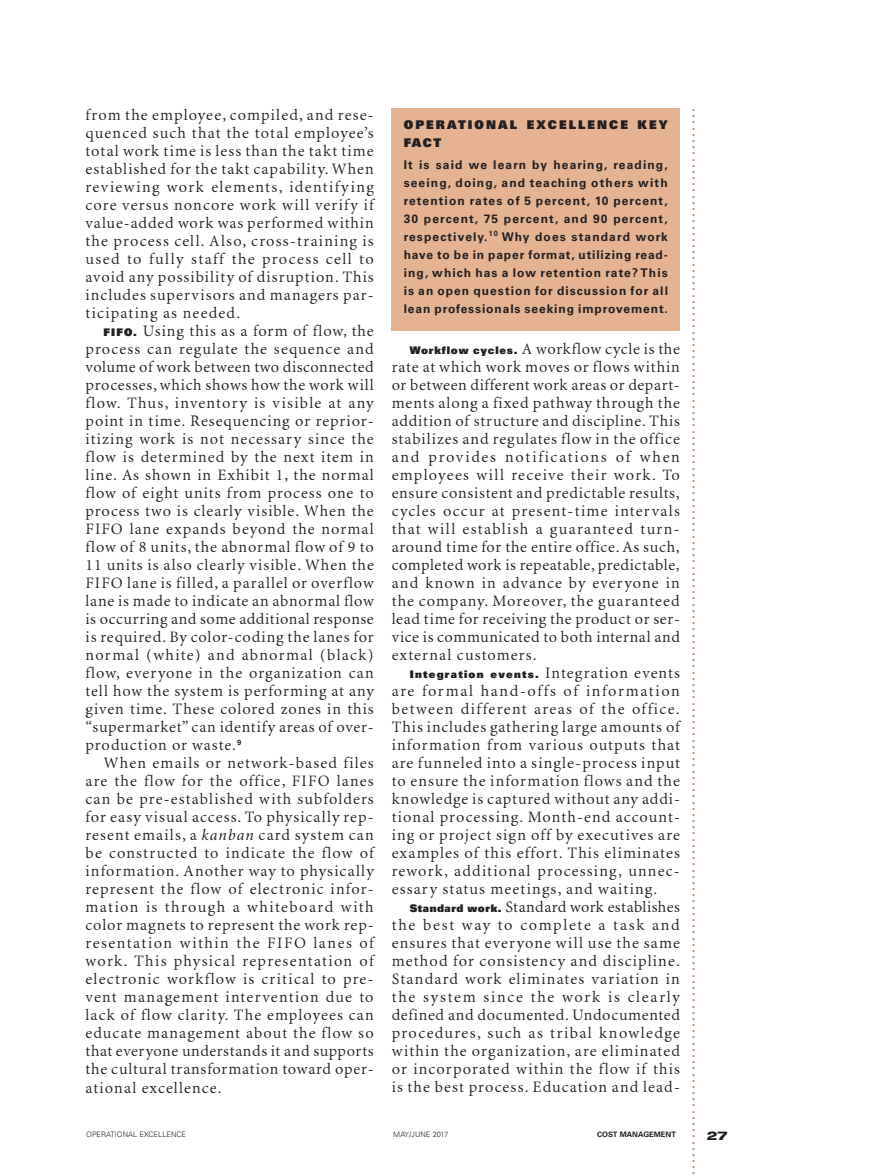
<style>
.page{position:relative;width:878px;height:1175px;background:#fff}
.page>*{position:absolute;margin:0;border:0;box-sizing:border-box;transform-origin:0 0}
.t1{font:15.75px/18px "Minion MM 345 wt 600 wd 6 op";letter-spacing:.075em;color:#231f20;text-align:justify}
.t2{font:15.75px "Minion MM 345 wt 600 wd 6 op";letter-spacing:.095em;color:#231f20}
.t3{font:15.75px "Minion MM 345 wt 600 wd 6 op";letter-spacing:.04em;color:#231f20}
.t4{font:15.75px "Minion MM 345 wt 600 wd 6 op";letter-spacing:.055em;color:#231f20}
.t5{font:15.75px "Minion MM 345 wt 600 wd 6 op";letter-spacing:.115em;color:#231f20}
.t6{font:15.75px "Minion MM 345 wt 600 wd 6 op";letter-spacing:.035em;color:#231f20}
.t7{font:15.75px "Minion MM 345 wt 600 wd 6 op";letter-spacing:.05em;color:#231f20}
.t8{font:15.75px "Minion MM 345 wt 600 wd 6 op";letter-spacing:.1em;color:#231f20}
.t9{font:15.75px "Minion MM 345 wt 600 wd 6 op";letter-spacing:.105em;color:#231f20}
.t10{font:15.75px "Minion MM 345 wt 600 wd 6 op";letter-spacing:.11em;color:#231f20}
.t11{font:15px "Helvetica";color:#c05a1e}
.t12{font:700 12px/18px "Univers";letter-spacing:.085em;color:#231f20;text-align:justify}
.t13{font:900 12px/18px "Univers";letter-spacing:.17em;color:#231f20}
.t14{font:800 expanded 12px "Helvetica Neue";color:#231f20}
.t15{font:900 10.5px "Univers";letter-spacing:.12em;color:#231f20}
.t16{font:300 7.5px "Univers";color:#231f20}
.t17{font:700 7.5px "Univers";color:#231f20}
.t18{font:700 7.5px "Helvetica";color:#231f20}
.s1{font-family:"Univers";font-weight:900;font-size:10.5px}
.s2{font-family:"Minion MM It 367 wt 585 wd 11 op"}
.s3{font-family:"Minion MM 345 wt 600 wd 6 op";font-weight:400;font-size:15.75px}
</style>
<div class="page">
<div style="left:392px;top:108px;width:288px;height:222px;background:#e5b390"></div>
<p class="t1" style="left:86px;top:107px;width:290px">from the employee, compiled, and rese-</p>
<p class="t1" style="left:86px;top:125px;width:289px">quenced such that the total employee’s</p>
<p class="t1" style="left:86px;top:143px;width:289px">total work time is less than the takt time</p>
<p class="t1" style="left:86px;top:161px;width:289px">established for the takt capability. When</p>
<p class="t2" style="left:86px;top:181px;width:289px">reviewing work elements, identifying</p>
<p class="t1" style="left:86px;top:197px;width:289px">core versus noncore work will verify if</p>
<p class="t1" style="left:86px;top:215px;width:290px">value-added work was performed within</p>
<p class="t1" style="left:86px;top:233px;width:289px">the process cell. Also, cross-training is</p>
<p class="t8" style="left:86px;top:253px;width:289px">used to fully staff the process cell to</p>
<p class="t1" style="left:86px;top:269px;width:290px">avoid any possibility of disruption. This</p>
<p class="t1" style="left:86px;top:287px;width:289px">includes supervisors and managers par-</p>
<p class="t1" style="left:86px;top:305px;width:156px">ticipating as needed.</p>
<p class="t1" style="left:104px;top:323px;width:272px"><span class="s1">FIFO.</span> Using this as a form of flow, the</p>
<p class="t1" style="left:86px;top:341px;width:289px">process can regulate the sequence and</p>
<p class="t3" style="left:86px;top:361px;width:290px">volume of work between two disconnected</p>
<p class="t4" style="left:86px;top:379px;width:290px">processes, which shows how the work will</p>
<p class="t1" style="left:86px;top:395px;width:289px">flow. Thus, inventory is visible at any</p>
<p class="t1" style="left:86px;top:413px;width:289px">point in time. Resequencing or reprior-</p>
<p class="t1" style="left:86px;top:431px;width:290px">itizing work is not necessary since the</p>
<p class="t1" style="left:86px;top:449px;width:289px">flow is determined by the next item in</p>
<p class="t1" style="left:86px;top:467px;width:289px">line. As shown in Exhibit 1, the normal</p>
<p class="t1" style="left:86px;top:485px;width:289px">flow of eight units from process one to</p>
<p class="t1" style="left:86px;top:503px;width:289px">process two is clearly visible. When the</p>
<p class="t1" style="left:86px;top:521px;width:289px">FIFO lane expands beyond the normal</p>
<p class="t1" style="left:86px;top:539px;width:290px">flow of 8 units, the abnormal flow of 9 to</p>
<p class="t1" style="left:86px;top:557px;width:290px">11 units is also clearly visible. When the</p>
<p class="t1" style="left:86px;top:575px;width:289px">FIFO lane is filled, a parallel or overflow</p>
<p class="t4" style="left:86px;top:595px;width:290px">lane is made to indicate an abnormal flow</p>
<p class="t3" style="left:86px;top:613px;width:290px">is occurring and some additional response</p>
<p class="t1" style="left:86px;top:629px;width:290px">is required. By color-coding the lanes for</p>
<p class="t1" style="left:86px;top:647px;width:289px">normal (white) and abnormal (black)</p>
<p class="t1" style="left:86px;top:665px;width:289px">flow, everyone in the organization can</p>
<p class="t1" style="left:86px;top:683px;width:289px">tell how the system is performing at any</p>
<p class="t1" style="left:86px;top:701px;width:289px">given time. These colored zones in this</p>
<p class="t1" style="left:86px;top:719px;width:290px">“supermarket” can identify areas of over-</p>
<p class="t1" style="left:86px;top:737px;width:157px">production or waste.<sup>9</sup></p>
<p class="t1" style="left:104px;top:755px;width:271px">When emails or network-based files</p>
<p class="t1" style="left:85px;top:773px;width:289px">are the flow for the office, FIFO lanes</p>
<p class="t1" style="left:85px;top:791px;width:289px">can be pre-established with subfolders</p>
<p class="t1" style="left:85px;top:809px;width:289px">for easy visual access. To physically rep-</p>
<p class="t1" style="left:85px;top:827px;width:289px">resent emails, a <span class="s2">kanban</span> card system can</p>
<p class="t1" style="left:85px;top:845px;width:289px">be constructed to indicate the flow of</p>
<p class="t1" style="left:85px;top:863px;width:289px">information. Another way to physically</p>
<p class="t1" style="left:85px;top:881px;width:289px">represent the flow of electronic infor-</p>
<p class="t2" style="left:85px;top:901px;width:289px">mation is through a whiteboard with</p>
<p class="t1" style="left:85px;top:917px;width:290px">color magnets to represent the work rep-</p>
<p class="t9" style="left:85px;top:937px;width:289px">resentation within the FIFO lanes of</p>
<p class="t1" style="left:85px;top:953px;width:289px">work. This physical representation of</p>
<p class="t1" style="left:85px;top:971px;width:289px">electronic workflow is critical to pre-</p>
<p class="t1" style="left:85px;top:989px;width:289px">vent management intervention due to</p>
<p class="t1" style="left:85px;top:1007px;width:289px">lack of flow clarity. The employees can</p>
<p class="t1" style="left:85px;top:1025px;width:289px">educate management about the flow so</p>
<p class="t3" style="left:85px;top:1045px;width:289px">that everyone understands it and supports</p>
<p class="t1" style="left:85px;top:1061px;width:290px">the cultural transformation toward oper-</p>
<p class="t1" style="left:85px;top:1079px;width:138px">ational excellence.</p>
<p class="t11" style="left:703px;top:108px;width:1069px;rotate:90deg">. . . . . . . . . . . . . . . . . . . . . . . . . . . . . . . . . . . . . . . . . . . . . . . . . . . . . . . . . . . . . . . . . . . . . . . . . . . . . . . . . . . . . . . . . . . . . . . . . . . . . . . . . . . . . . . . . . . . . . . . . . . . . . . . . . . . . . . . . . . . . . . . . . . . . . . . . . . . . . . . . . . . . . . . . . . . .</p>
<p class="t13" style="left:404px;top:116px;width:265px">OPERATIONAL EXCELLENCE KEY<br>FACT</p>
<p class="t12" style="left:404px;top:157px;width:265px">It is said we learn by hearing, reading, seeing, doing, and teaching others with retention rates of 5 percent, 10 percent, 30 percent, 75 percent, and 90 percent, respectively.</p>
<p class="t18" style="left:489px;top:229px;width:11px">10</p>
<p class="t12" style="left:404px;top:229px;width:266px;text-indent:98px">Why does standard work have to be in paper format, utilizing read&shy;ing, which has a low retention rate? This is an open question for discussion for all lean professionals seeking improvement.</p>
<p class="t1" style="left:392px;top:341px;width:290px;text-indent:18px"><span class="s1">Workflow cycles.</span> A workflow cycle is the rate at which work moves or flows within or between different work areas or depart&shy;ments along a fixed pathway through the addition of structure and discipline. This stabilizes and regulates flow in the office and provides notifications of when employees will receive their work. To ensure consistent and predictable results, cycles occur at present-time intervals that will establish a guaranteed turn&shy;around time for the entire office. As such, completed work is repeatable, predictable, and known in advance by everyone in the company. Moreover, the guaranteed lead time for receiving the product or ser&shy;vice is communicated to both internal and external customers.</p>
<p class="t15" style="left:410px;top:670px;width:271px">Integration events. <span class="s3">Integration events</span></p>
<p class="t10" style="left:392px;top:685px;width:289px">are formal hand-offs of information</p>
<p class="t2" style="left:392px;top:703px;width:289px">between different areas of the office.</p>
<p class="t1" style="left:392px;top:719px;width:289px">This includes gathering large amounts of</p>
<p class="t1" style="left:392px;top:737px;width:289px">information from various outputs that</p>
<p class="t1" style="left:392px;top:755px;width:290px">are funneled into a single-process input</p>
<p class="t1" style="left:392px;top:773px;width:290px">to ensure the information flows and the</p>
<p class="t1" style="left:392px;top:791px;width:289px">knowledge is captured without any addi-</p>
<p class="t1" style="left:392px;top:809px;width:290px">tional processing. Month-end account-</p>
<p class="t1" style="left:392px;top:827px;width:289px">ing or project sign off by executives are</p>
<p class="t1" style="left:392px;top:845px;width:289px">examples of this effort. This eliminates</p>
<p class="t1" style="left:392px;top:863px;width:289px">rework, additional processing, unnec-</p>
<p class="t1" style="left:392px;top:881px;width:267px">essary status meetings, and waiting.</p>
<p class="t6" style="left:410px;top:901px;width:271px"><span class="s1">Standard work.</span> Standard work establishes</p>
<p class="t5" style="left:392px;top:919px;width:289px">the best way to complete a task and</p>
<p class="t1" style="left:392px;top:935px;width:289px">ensures that everyone will use the same</p>
<p class="t1" style="left:392px;top:953px;width:289px">method for consistency and discipline.</p>
<p class="t1" style="left:392px;top:971px;width:290px">Standard work eliminates variation in</p>
<p class="t5" style="left:392px;top:991px;width:290px">the system since the work is clearly</p>
<p class="t7" style="left:392px;top:1009px;width:289px">defined and documented. Undocumented</p>
<p class="t2" style="left:392px;top:1027px;width:289px">procedures, such as tribal knowledge</p>
<p class="t1" style="left:392px;top:1043px;width:290px">within the organization, are eliminated</p>
<p class="t1" style="left:392px;top:1061px;width:289px">or incorporated within the flow if this</p>
<p class="t1" style="left:392px;top:1079px;width:290px">is the best process. Education and lead-</p>
<p class="t16" style="left:86px;top:1131px;width:101px">OPERATIONAL EXCELLENCE</p>
<p class="t16" style="left:393px;top:1131px;width:57px">MAY/JUNE 2017</p>
<p class="t17" style="left:597px;top:1131px;width:80px">COST MANAGEMENT</p>
<p class="t14" style="left:706px;top:1131px;width:22px">27</p>
</div>
